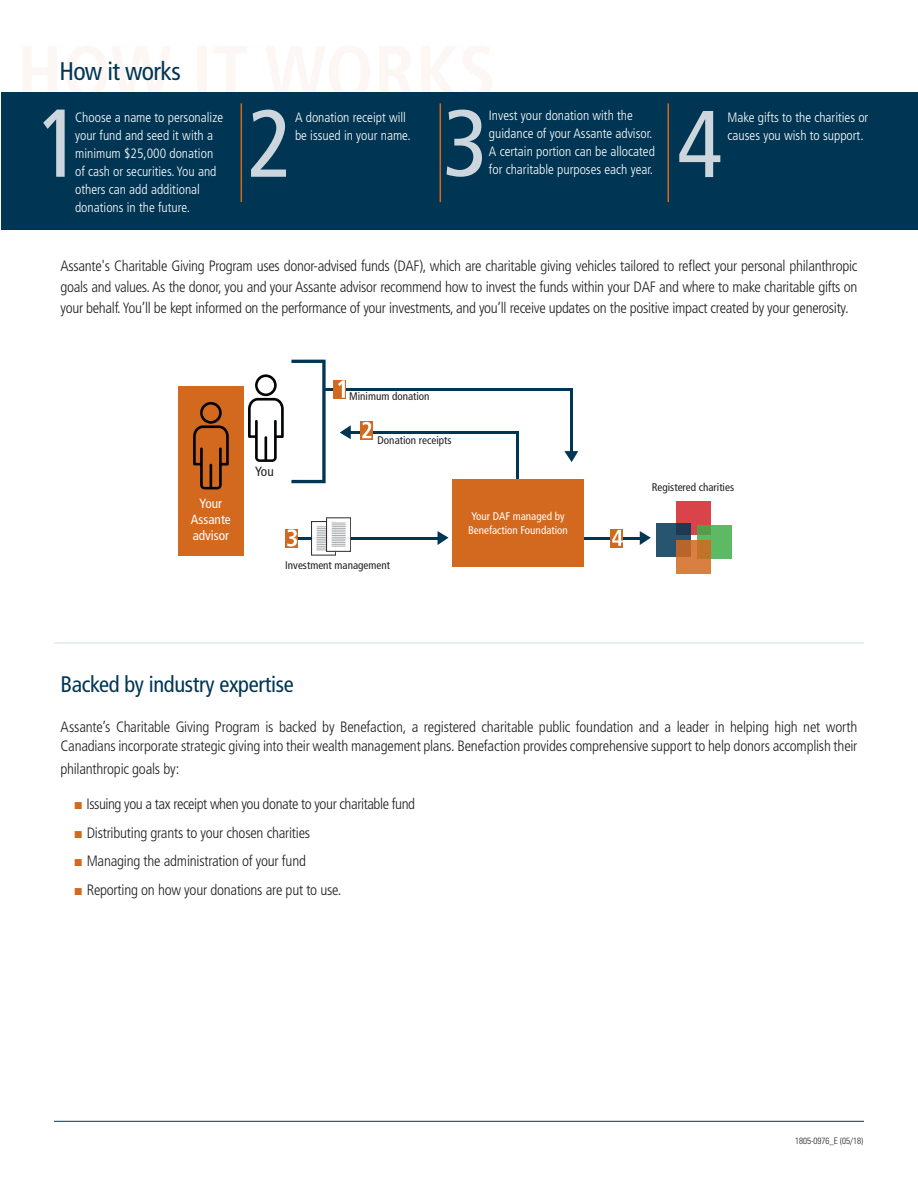
<style>
.page{position:relative;width:918px;height:1188px;background:#fff}
.page>*{position:absolute;margin:0;border:0;box-sizing:border-box;transform-origin:0 0}
.Subheads{font:condensed 25.5px "Frutiger";letter-spacing:-.025em;color:#003654}
.Text{font:condensed 22.5px "Frutiger";letter-spacing:-.015em;color:#003654}
.Text-2{font:300 condensed 15px/21px "Frutiger";letter-spacing:-.015em;color:#231f20;text-align:justify}
.Subheads-2{font:300 condensed 15px/19.5px "Frutiger";letter-spacing:-.015em;color:#231f20}
.t1{font:300 condensed 13.5px/18px "Frutiger";color:#fff}
.t2{font:condensed 13.35px/15.9px "Frutiger";color:#fff;text-align:center}
.t3{font:condensed 13.35px "Frutiger";color:#231f20}
.t4{font:condensed 11.1px "Frutiger";color:#231f20}
.t5{font:condensed 11.1px/13.4px "Frutiger";color:#fff;text-align:center}
.t6{font:300 condensed 9px "Univers";color:#231f20}
.s1{font-family:"Century Gothic";font-weight:400;font-stretch:normal;color:#d3681f}
</style>
<div class="page">
<div style="left:1px;top:92px;width:917px;height:138px;background:#003654"></div>
<svg style="left:43px;top:110px;width:22px;height:67px"></svg>
<svg style="left:251px;top:110px;width:35px;height:67px"></svg>
<svg style="left:447px;top:110px;width:35px;height:67px"></svg>
<hr style="left:241px;top:103px;width:1px;height:99px;background:#d3681f">
<hr style="left:440px;top:103px;width:1px;height:99px;background:#d3681f">
<hr style="left:668px;top:103px;width:1px;height:99px;background:#d3681f">
<svg style="left:679px;top:111px;width:41px;height:66px"></svg>
<div style="left:178px;top:386px;width:66px;height:169px;background:#d3681f"></div>
<svg style="left:248px;top:374px;width:36px;height:88px"></svg>
<svg style="left:193px;top:402px;width:36px;height:87px"></svg>
<div style="left:290px;top:360px;width:36px;height:123px;border:3px solid #003654"></div>
<hr style="left:346px;top:431px;width:173px;height:2px;background:#003654">
<hr style="left:325px;top:388px;width:247px;height:2px;background:#003654">
<hr style="left:517px;top:431px;width:2px;height:49px;background:#003654">
<div style="left:360px;top:421px;width:12px;height:18px;background:#d3681f"></div>
<svg style="left:362px;top:422px;width:9px;height:16px"></svg>
<div style="left:452px;top:479px;width:132px;height:88px;background:#d3681f"></div>
<svg style="left:564px;top:451px;width:14px;height:11px"></svg>
<svg style="left:340px;top:425px;width:11px;height:14px"></svg>
<div style="left:676px;top:501px;width:34px;height:34px;background:#d8444a"></div>
<svg style="left:656px;top:523px;width:34px;height:34px"></svg>
<svg style="left:697px;top:526px;width:35px;height:33px"></svg>
<svg style="left:676px;top:540px;width:34px;height:33px"></svg>
<hr style="left:570px;top:388px;width:2px;height:66px;background:#003654">
<svg style="left:438px;top:531px;width:11px;height:14px"></svg>
<hr style="left:297px;top:537px;width:141px;height:2px;background:#003654">
<svg style="left:640px;top:531px;width:11px;height:14px"></svg>
<hr style="left:584px;top:537px;width:57px;height:2px;background:#003654">
<div style="left:610px;top:529px;width:13px;height:18px;background:#d3681f"></div>
<svg style="left:612px;top:530px;width:11px;height:16px"></svg>
<div style="left:334px;top:380px;width:12px;height:18px;background:#d3681f"></div>
<svg style="left:338px;top:380px;width:7px;height:18px"></svg>
<div style="left:285px;top:529px;width:13px;height:18px;background:#d3681f"></div>
<svg style="left:287px;top:529px;width:10px;height:18px"></svg>
<div style="left:312px;top:522px;width:24px;height:33px;background:#fff"></div>
<div style="left:311px;top:521px;width:25px;height:34px;border:1px solid #231f20"></div>
<svg style="left:328px;top:521px;width:21px;height:19px"></svg>
<div style="left:326px;top:518px;width:25px;height:34px;border:1px solid #231f20"></div>
<svg style="left:316px;top:523px;width:30px;height:28px"></svg>
<hr style="left:54px;top:643px;width:810px;height:1px;background:#cddde8">
<hr style="left:54px;top:1121px;width:810px;height:1px;background:#003654">
<p class="Subheads" style="left:59px;top:56px;width:123px">How it works</p>
<p class="t1" style="left:75px;top:108px;width:150px">Choose a name to personalize your fund and seed it with a minimum $25,000 donation of cash or securities. You and others can add additional donations in the future.</p>
<p class="t1" style="left:295px;top:108px;width:117px">A donation receipt will be issued in your name.</p>
<p class="t1" style="left:728px;top:108px;width:142px">Make gifts to the charities or causes you wish to support.</p>
<p class="t1" style="left:489px;top:106px;width:167px">Invest your donation with the guidance of your Assante advisor.<br>A certain portion can be allocated for charitable purposes each year.</p>
<p class="Text-2" style="left:60px;top:255px;width:799px">Assante's Charitable Giving Program uses donor-advised funds (DAF), which are charitable giving vehicles tailored to reflect your personal philanthropic goals and values. As the donor, you and your Assante advisor recommend how to invest the funds within your DAF and where to make charitable gifts on your behalf. You’ll be kept informed on the performance of your investments, and you’ll receive updates on the positive impact created by your generosity.</p>
<p class="t4" style="left:349px;top:390px;width:82px">Minimum donation</p>
<p class="t2" style="left:191px;top:496px;width:41px">Your<br>Assante advisor</p>
<p class="t3" style="left:255px;top:464px;width:20px">You</p>
<p class="t4" style="left:378px;top:433px;width:75px">Donation receipts</p>
<p class="t4" style="left:285px;top:559px;width:106px">Investment management</p>
<p class="t5" style="left:468px;top:510px;width:101px">Your DAF managed by<br>Benefaction Foundation</p>
<p class="t4" style="left:652px;top:480px;width:84px">Registered charities</p>
<p class="Text" style="left:60px;top:671px;width:235px">Backed by industry expertise</p>
<p class="Subheads-2" style="left:60px;top:717px;width:799px">Assante’s Charitable Giving Program is backed by Benefaction, a registered charitable public foundation and a leader in helping high net worth<br>Canadians incorporate strategic giving into their wealth management plans. Benefaction provides comprehensive support to help donors accomplish their</p>
<p class="Subheads-2" style="left:60px;top:759px;width:120px">philanthropic goals by:</p>
<p class="Text-2" style="left:74px;top:794px;width:343px"><span class="s1">■</span> Issuing you a tax receipt when you donate to your charitable fund</p>
<p class="Text-2" style="left:74px;top:822px;width:238px"><span class="s1">■</span> Distributing grants to your chosen charities</p>
<p class="Text-2" style="left:74px;top:851px;width:234px"><span class="s1">■</span> Managing the administration of your fund</p>
<p class="Text-2" style="left:74px;top:879px;width:269px"><span class="s1">■</span> Reporting on how your donations are put to use.</p>
<p class="t6" style="left:795px;top:1136px;width:70px">1805-0976_E (05/18)</p>
</div>
